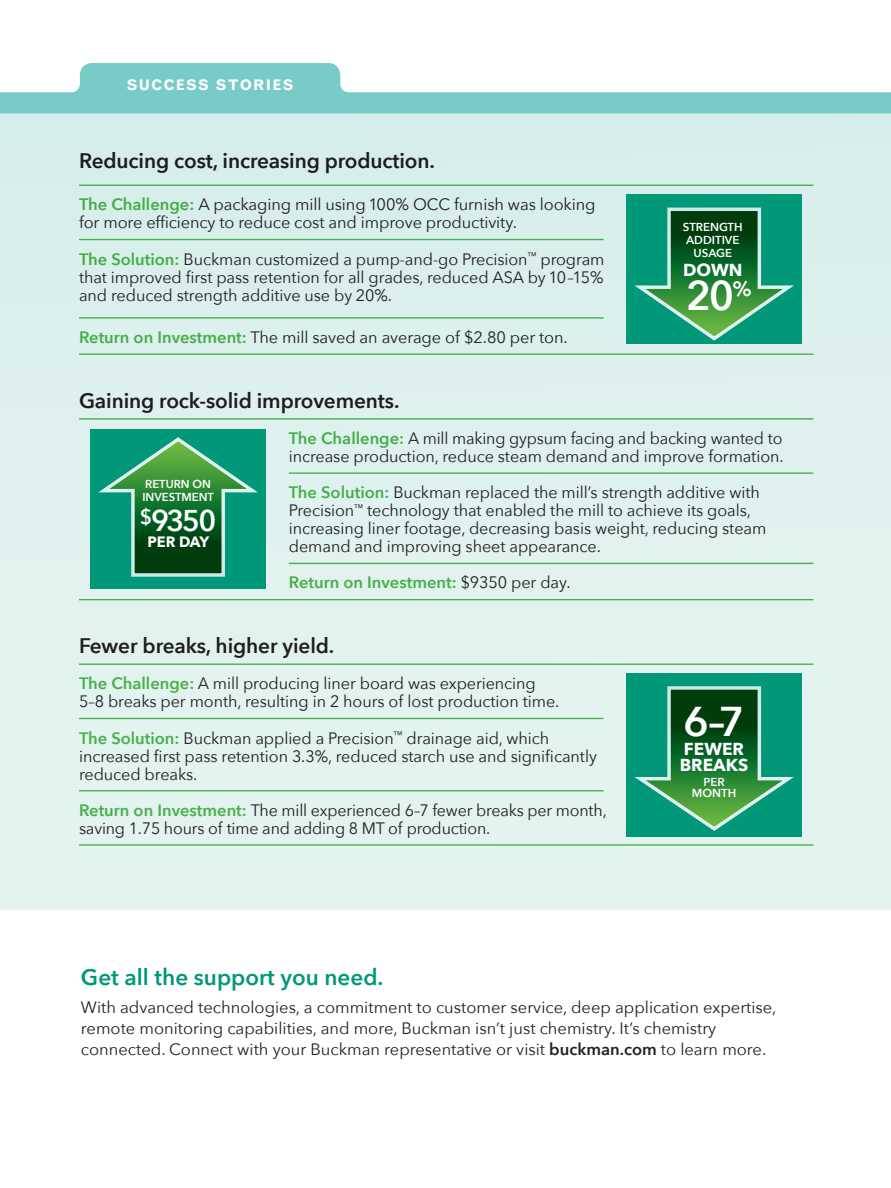
<style>
.page{position:relative;width:891px;height:1188px;background:#fff}
.page>*{position:absolute;margin:0;border:0;box-sizing:border-box;transform-origin:0 0}
.t1{font:600 41.55px "Avenir Next";color:#fff}
.t2{font:600 30px "Avenir Next";color:#fff}
.t3{font:600 22.5px "Avenir Next";color:#009879}
.t4{font:600 21px "Avenir Next";letter-spacing:-.005em;color:#231f20}
.t5{font:700 17.25px/16.2px "Avenir Next";color:#fff}
.t6{font:16.5px/18px "Avenir Next";letter-spacing:-.005em;color:#231f20}
.t7{font:600 16.5px "Avenir Next";color:#4fb94d}
.t8{font:700 15px "Avenir Next";letter-spacing:-.02em;color:#fff}
.t9{font:14.55px "Gothic 720 BT Bold B";letter-spacing:.1em;color:#fff}
.t10{font:600 11.55px/12.8px "Avenir Next";color:#fff;text-align:center}
.s1{font-weight:600;color:#4fb94d}
.s2{font-weight:400;color:#231f20}
.s3{font-weight:600}
</style>
<div class="page">
<div style="left:0;top:113px;width:891px;height:796px;background:#e0f2ef"></div>
<svg style="left:0;top:63px;width:891px;height:50px;fill:#78cbc7"></svg>
<hr style="left:79px;top:185px;width:734px;height:1px;background:#4fb94d">
<hr style="left:79px;top:239px;width:525px;height:1px;background:#4fb94d">
<hr style="left:79px;top:317px;width:525px;height:2px;background:#4fb94d">
<hr style="left:79px;top:353px;width:734px;height:2px;background:#4fb94d">
<div style="left:626px;top:195px;width:175px;height:149px;background:#009879"></div>
<svg style="left:634px;top:207px;width:159px;height:134px"></svg>
<hr style="left:79px;top:418px;width:734px;height:2px;background:#4fb94d">
<hr style="left:289px;top:472px;width:524px;height:2px;background:#4fb94d">
<hr style="left:289px;top:563px;width:524px;height:1px;background:#4fb94d">
<hr style="left:79px;top:599px;width:734px;height:1px;background:#4fb94d">
<div style="left:90px;top:429px;width:175px;height:160px;background:#009879"></div>
<svg style="left:98px;top:437px;width:159px;height:140px"></svg>
<hr style="left:79px;top:664px;width:734px;height:1px;background:#4fb94d">
<hr style="left:79px;top:718px;width:525px;height:1px;background:#4fb94d">
<hr style="left:79px;top:790px;width:525px;height:1px;background:#4fb94d">
<hr style="left:79px;top:844px;width:734px;height:2px;background:#4fb94d">
<div style="left:626px;top:673px;width:175px;height:164px;background:#009879"></div>
<svg style="left:634px;top:686px;width:159px;height:145px"></svg>
<p class="t9" style="left:127px;top:76px;width:168px">SUCCESS STORIES</p>
<p class="t4" style="left:79px;top:143px;width:357px">Reducing cost, increasing production.</p>
<p class="t6" style="left:79px;top:195px;width:518px"><span class="s1">The Challenge:</span> A packaging mill using 100% OCC furnish was looking for more efficiency to reduce cost and improve productivity.</p>
<p class="t6" style="left:79px;top:249px;width:527px;text-align:justify"><span class="s1">The Solution:</span> Buckman customized a pump-and-go Precision<sup>™</sup> program that improved first pass retention for all grades, reduced ASA by 10–15% and reduced strength additive use by 20%.</p>
<p class="t6" style="left:79px;top:327px;width:490px"><span class="s1">Return on Investment:</span> The mill saved an average of $2.80 per ton.</p>
<p class="t10" style="left:683px;top:221px;width:61px">STRENGTH<br>ADDITIVE<br>USAGE</p>
<p class="t5" style="left:683px;top:262px;width:61px">DOWN</p>
<h1 class="t1" style="left:686px;top:260px;width:67px">20<sup>%</sup></h1>
<p class="t4" style="left:79px;top:382px;width:322px">Gaining rock-solid improvements.</p>
<p class="t6" style="left:289px;top:428px;width:496px"><span class="s1">The Challenge:</span> A mill making gypsum facing and backing wanted to increase production, reduce steam demand and improve formation.</p>
<p class="t6" style="left:289px;top:483px;width:479px"><span class="s1">The Solution:</span> Buckman replaced the mill’s strength additive with Precision<sup>™</sup> technology that enabled the mill to achieve its goals, increasing liner footage, decreasing basis weight, reducing steam demand and improving sheet appearance.</p>
<p class="t7" style="left:289px;top:569px;width:283px">Return on Investment: <span class="s2">$9350 per day.</span></p>
<p class="t10" style="left:142px;top:477px;width:73px;text-align:left">RETURN ON<br>INVESTMENT</p>
<h2 class="t2" style="left:140px;top:495px;width:78px"><sup>$</sup>9350</h2>
<p class="t8" style="left:147px;top:528px;width:63px">PER DAY</p>
<p class="t4" style="left:79px;top:628px;width:257px">Fewer breaks, higher yield.</p>
<p class="t6" style="left:79px;top:674px;width:482px"><span class="s1">The Challenge:</span> A mill producing liner board was experiencing<br>5–8 breaks per month, resulting in 2 hours of lost production time.</p>
<p class="t6" style="left:79px;top:728px;width:519px"><span class="s1">The Solution:</span> Buckman applied a Precision<sup>™</sup> drainage aid, which increased first pass retention 3.3%, reduced starch use and significantly reduced breaks.</p>
<p class="t6" style="left:79px;top:800px;width:529px"><span class="s1">Return on Investment:</span> The mill experienced 6–7 fewer breaks per month, saving 1.75 hours of time and adding 8 MT of production.</p>
<h1 class="t1" style="left:683px;top:686px;width:63px">6–7</h1>
<p class="t5" style="left:680px;top:740px;width:70px">FEWER<br>BREAKS</p>
<p class="t10" style="left:692px;top:776px;width:46px;line-height:11.6px">PER<br>MONTH</p>
<h3 class="t3" style="left:81px;top:958px;width:304px">Get all the support you need.</h3>
<p class="t6" style="left:81px;top:996px;width:697px;line-height:21px">With advanced technologies, a commitment to customer service, deep application expertise, remote monitoring capabilities, and more, Buckman isn’t just chemistry. It’s chemistry connected. Connect with your Buckman representative or visit <span class="s3">buckman.com</span> to learn more.</p>
</div>
